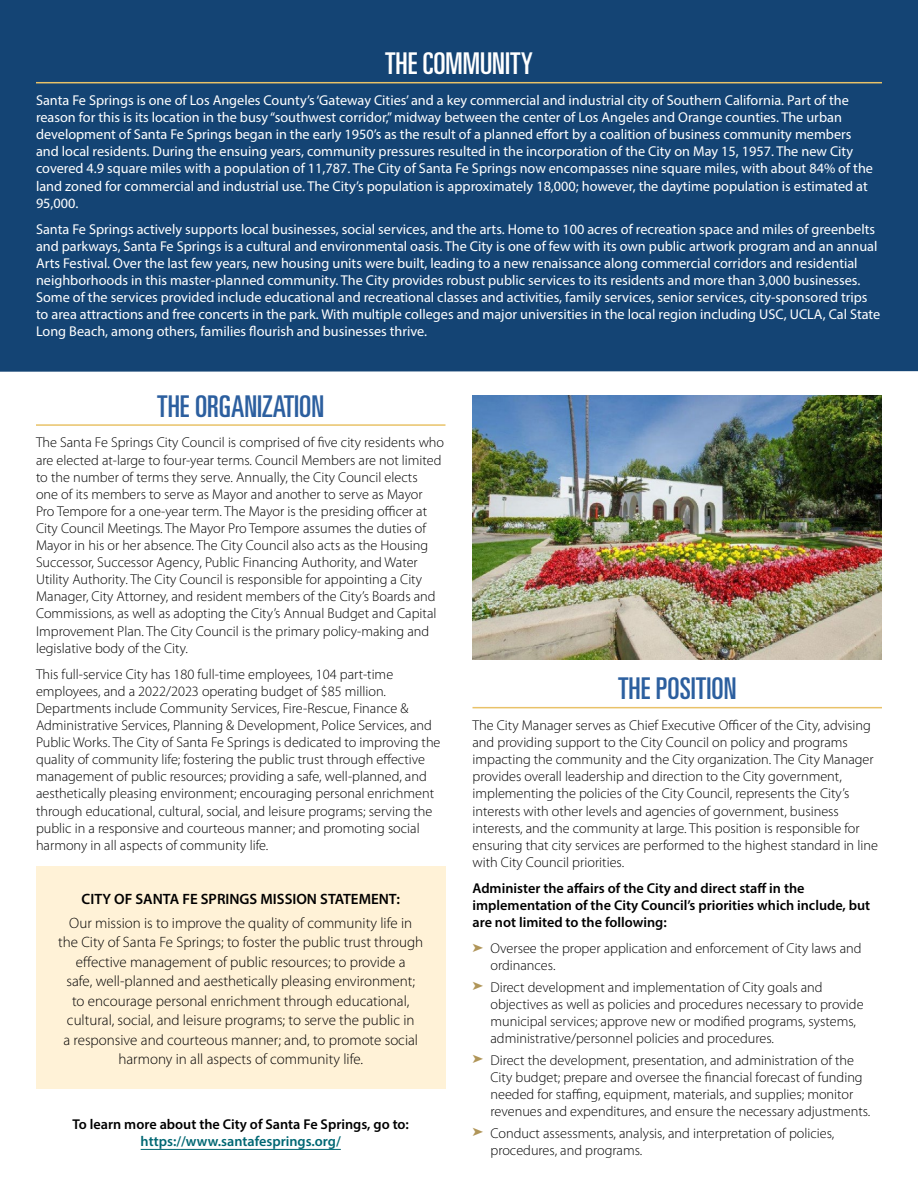
<style>
.page{position:relative;width:918px;height:1188px;background:#fff}
.page>*{position:absolute;margin:0;border:0;box-sizing:border-box;transform-origin:0 0}
.t1{font:ultra-condensed 30px "Univers LT Std";color:#2c5f9f}
.t2{font:ultra-condensed 30px "Univers LT Std";color:#fff}
.t3{font:300 15px/19.5px "Myriad Pro";color:#000;text-align:center}
.t4{font:600 15px "Myriad Pro";color:#000}
.t5{font:300 14.25px/17.1px "Myriad Pro";color:#000}
.t6{font:14.25px/17.1px "Myriad Pro";color:#fff}
.t7{font:600 14.25px/17.1px "Myriad Pro";color:#000}
.t8{font:600 14.25px "Myriad Pro";color:#006773}
.s1{color:#b09558}
</style>
<div class="page">
<div style="left:36px;top:867px;width:410px;height:222px;background:#fff2d7"></div>
<hr style="left:36px;top:424px;width:410px;height:2px;background:#e9c268">
<hr style="left:141px;top:1149px;width:200px;height:1px;background:#006773">
<hr style="left:472px;top:707px;width:410px;height:1px;background:#e9c268">
<div style="left:0;top:0;width:918px;height:372px;background:#144474"></div>
<hr style="left:36px;top:82px;width:846px;height:1px;background:#e9c268">
<img style="left:472px;top:395px;width:410px;height:265px">
<h1 class="t2" style="left:385px;top:47px;width:149px">THE COMMUNITY</h1>
<p class="t6" style="left:36px;top:92px;width:839px">Santa Fe Springs is one of Los Angeles County’s ‘Gateway Cities’ and a key commercial and industrial city of Southern California. Part of the reason for this is its location in the busy “southwest corridor,” midway between the center of Los Angeles and Orange counties. The urban development of Santa Fe Springs began in the early 1950’s as the result of a planned effort by a coalition of business community members and local residents. During the ensuing years, community pressures resulted in the incorporation of the City on May 15, 1957. The new City covered 4.9 square miles with a population of 11,787. The City of Santa Fe Springs now encompasses nine square miles, with about 84% of the land zoned for commercial and industrial use. The City’s population is approximately 18,000; however, the daytime population is estimated at 95,000.</p>
<p class="t6" style="left:36px;top:220px;width:846px">Santa Fe Springs actively supports local businesses, social services, and the arts. Home to 100 acres of recreation space and miles of greenbelts and parkways, Santa Fe Springs is a cultural and environmental oasis. The City is one of few with its own public artwork program and an annual Arts Festival. Over the last few years, new housing units were built, leading to a new renaissance along commercial corridors and residential neighborhoods in this master-planned community. The City provides robust public services to its residents and more than 3,000 businesses.<br>Some of the services provided include educational and recreational classes and activities, family services, senior services, city-sponsored trips to area attractions and free concerts in the park. With multiple colleges and major universities in the local region including USC, UCLA, Cal State Long Beach, among others, families flourish and businesses thrive.</p>
<h1 class="t1" style="left:157px;top:389px;width:169px">THE ORGANIZATION</h1>
<p class="t5" style="left:36px;top:434px;width:410px">The Santa Fe Springs City Council is comprised of five city residents who are elected at-large to four-year terms. Council Members are not limited to the number of terms they serve. Annually, the City Council elects<br>one of its members to serve as Mayor and another to serve as Mayor Pro Tempore for a one-year term. The Mayor is the presiding officer at City Council Meetings. The Mayor Pro Tempore assumes the duties of Mayor in his or her absence. The City Council also acts as the Housing Successor, Successor Agency, Public Financing Authority, and Water Utility Authority. The City Council is responsible for appointing a City Manager, City Attorney, and resident members of the City’s Boards and Commissions, as well as adopting the City’s Annual Budget and Capital Improvement Plan. The City Council is the primary policy-making and legislative body of the City.</p>
<p class="t5" style="left:36px;top:665px;width:406px">This full-service City has 180 full-time employees, 104 part-time employees, and a 2022/2023 operating budget of $85 million.<br>Departments include Community Services, Fire-Rescue, Finance &amp; Administrative Services, Planning &amp; Development, Police Services, and Public Works. The City of Santa Fe Springs is dedicated to improving the quality of community life; fostering the public trust through effective management of public resources; providing a safe, well-planned, and aesthetically pleasing environment; encouraging personal enrichment through educational, cultural, social, and leisure programs; serving the public in a responsive and courteous manner; and promoting social harmony in all aspects of community life.</p>
<p class="t4" style="left:82px;top:889px;width:320px">CITY OF SANTA FE SPRINGS MISSION STATEMENT:</p>
<p class="t3" style="left:58px;top:913px;width:367px">Our mission is to improve the quality of community life in the City of Santa Fe Springs; to foster the public trust through effective management of public resources; to provide a<br>safe, well-planned and aesthetically pleasing environment;<br>to encourage personal enrichment through educational, cultural, social, and leisure programs; to serve the public in<br>a responsive and courteous manner; and, to promote social harmony in all aspects of community life.</p>
<p class="t7" style="left:73px;top:1116px;width:338px">To learn more about the City of Santa Fe Springs, go to:</p>
<p class="t8" style="left:141px;top:1133px;width:202px">https://www.santafesprings.org/</p>
<h1 class="t1" style="left:618px;top:672px;width:120px">THE POSITION</h1>
<p class="t5" style="left:472px;top:717px;width:407px">The City Manager serves as Chief Executive Officer of the City, advising and providing support to the City Council on policy and programs impacting the community and the City organization. The City Manager provides overall leadership and direction to the City government, implementing the policies of the City Council, represents the City’s interests with other levels and agencies of government, business interests, and the community at large. This position is responsible for ensuring that city services are performed to the highest standard in line with City Council priorities.</p>
<p class="t7" style="left:472px;top:879px;width:399px">Administer the affairs of the City and direct staff in the implementation of the City Council’s priorities which include, but are not limited to the following:</p>
<p class="t5" style="left:490px;top:940px;width:373px;text-indent:-18px"><span class="s1">➤</span> Oversee the proper application and enforcement of City laws and ordinances.</p>
<p class="t5" style="left:490px;top:978px;width:375px;text-indent:-18px"><span class="s1">➤</span> Direct development and implementation of City goals and objectives as well as policies and procedures necessary to provide municipal services; approve new or modified programs, systems, administrative/personnel policies and procedures.</p>
<p class="t5" style="left:490px;top:1051px;width:381px;text-indent:-18px"><span class="s1">➤</span> Direct the development, presentation, and administration of the City budget; prepare and oversee the financial forecast of funding needed for staffing, equipment, materials, and supplies; monitor revenues and expenditures, and ensure the necessary adjustments.</p>
<p class="t5" style="left:490px;top:1124px;width:345px;text-indent:-18px"><span class="s1">➤</span> Conduct assessments, analysis, and interpretation of policies, procedures, and programs.</p>
</div>
